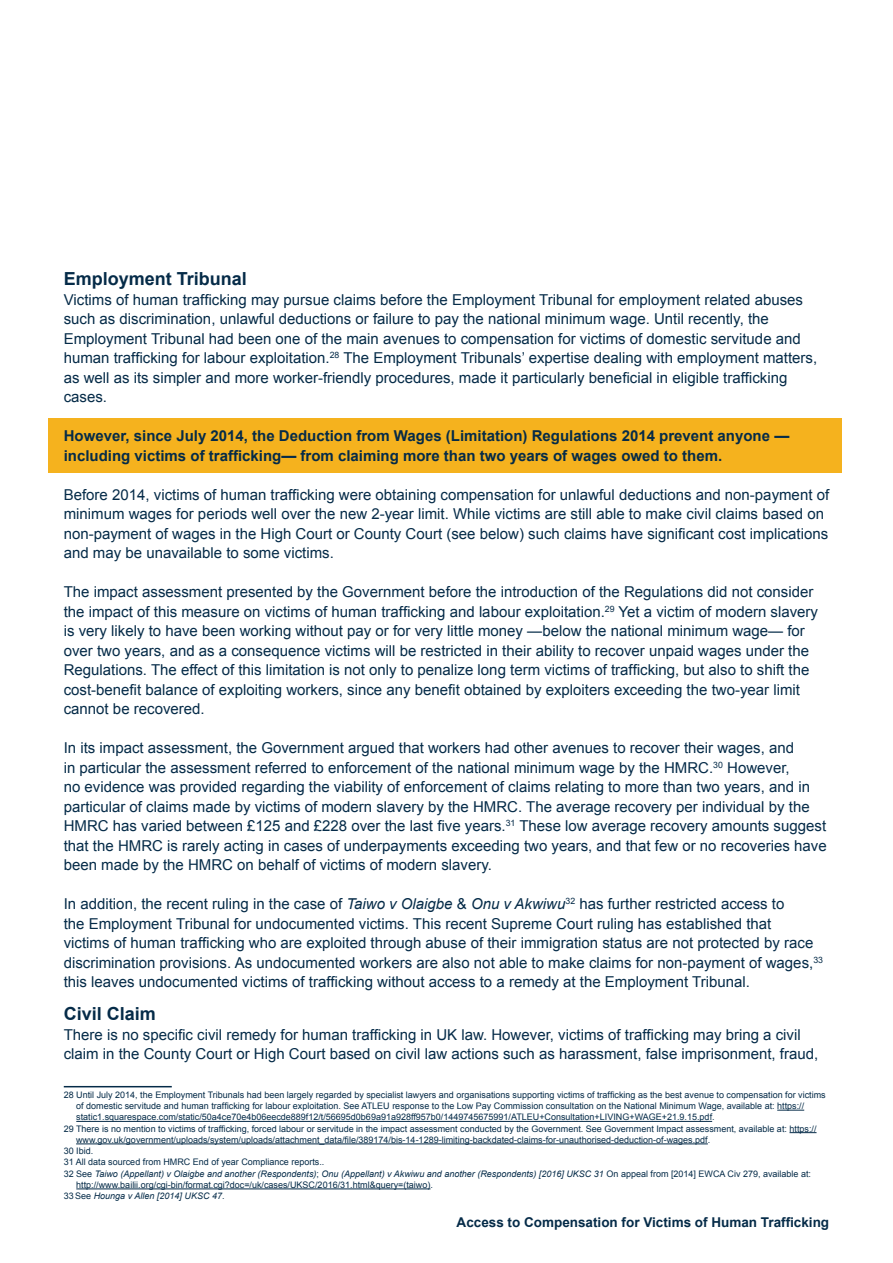
<style>
.page{position:relative;width:893px;height:1263px;background:#fff}
.page>*{position:absolute;margin:0;border:0;box-sizing:border-box;transform-origin:0 0}
.t1{font:700 18px "Arial";color:#052b48}
.t2{font:15px/19.5px "Arial";color:#052b48}
.t3{font:700 15px/19.5px "Arial";color:#052b48}
.t4{font:700 13.5px "Arial";color:#052b48}
.t5{font:9px "Arial";color:#052b48}
.t6{font:italic 9px "Arial";color:#052b48}
.s1{font-style:italic}
.s2{font-style:normal}
</style>
<div class="page">
<div style="left:49px;top:418px;width:793px;height:55px;background:#f5b21e"></div>
<hr style="left:64px;top:1086px;width:108px;height:1px;background:#052b48">
<svg style="left:777px;top:1110px;width:27px;height:1px"></svg>
<hr style="left:76px;top:1121px;width:636px;height:1px;background:#052b48">
<svg style="left:789px;top:1132px;width:27px;height:1px"></svg>
<hr style="left:76px;top:1143px;width:632px;height:1px;background:#052b48">
<hr style="left:76px;top:1188px;width:354px;height:1px;background:#052b48">
<p class="t1" style="left:64px;top:267px;width:185px">Employment Tribunal</p>
<p class="t2" style="left:64px;top:290px;width:755px">Victims of human trafficking may pursue claims before the Employment Tribunal for employment related abuses such as discrimination, unlawful deductions or failure to pay the national minimum wage. Until recently, the Employment Tribunal had been one of the main avenues to compensation for victims of domestic servitude and human trafficking for labour exploitation.<sup>28</sup> The Employment Tribunals’ expertise dealing with employment matters, as well as its simpler and more worker-friendly procedures, made it particularly beneficial in eligible trafficking cases.</p>
<p class="t3" style="left:64px;top:427px;width:727px">However, since July 2014, the Deduction from Wages (Limitation) Regulations 2014 prevent anyone — including victims of trafficking— from claiming more than two years of wages owed to them.</p>
<p class="t2" style="left:64px;top:485px;width:767px">Before 2014, victims of human trafficking were obtaining compensation for unlawful deductions and non-payment of minimum wages for periods well over the new 2-year limit. While victims are still able to make civil claims based on non-payment of wages in the High Court or County Court (see below) such claims have significant cost implications and may be unavailable to some victims.</p>
<p class="t2" style="left:64px;top:582px;width:756px">The impact assessment presented by the Government before the introduction of the Regulations did not consider the impact of this measure on victims of human trafficking and labour exploitation.<sup>29</sup> Yet a victim of modern slavery is very likely to have been working without pay or for very little money —below the national minimum wage— for over two years, and as a consequence victims will be restricted in their ability to recover unpaid wages under the Regulations. The effect of this limitation is not only to penalize long term victims of trafficking, but also to shift the cost-benefit balance of exploiting workers, since any benefit obtained by exploiters exceeding the two-year limit cannot be recovered.</p>
<p class="t2" style="left:64px;top:738px;width:764px">In its impact assessment, the Government argued that workers had other avenues to recover their wages, and<br>in particular the assessment referred to enforcement of the national minimum wage by the HMRC.<sup>30</sup> However,<br>no evidence was provided regarding the viability of enforcement of claims relating to more than two years, and in particular of claims made by victims of modern slavery by the HMRC. The average recovery per individual by the HMRC has varied between £125 and £228 over the last five years.<sup>31</sup> These low average recovery amounts suggest that the HMRC is rarely acting in cases of underpayments exceeding two years, and that few or no recoveries have been made by the HMRC on behalf of victims of modern slavery.</p>
<p class="t2" style="left:64px;top:894px;width:761px">In addition, the recent ruling in the case of <span class="s1">Taiwo v Olaigbe</span> &amp; <span class="s1">Onu v Akwiwu</span><sup>32</sup> has further restricted access to<br>the Employment Tribunal for undocumented victims. This recent Supreme Court ruling has established that<br>victims of human trafficking who are exploited through abuse of their immigration status are not protected by race discrimination provisions. As undocumented workers are also not able to make claims for non-payment of wages,<sup>33 </sup>this leaves undocumented victims of trafficking without access to a remedy at the Employment Tribunal.</p>
<p class="t1" style="left:64px;top:1002px;width:94px">Civil Claim</p>
<p class="t2" style="left:64px;top:1025px;width:756px">There is no specific civil remedy for human trafficking in UK law. However, victims of trafficking may bring a civil claim in the County Court or High Court based on civil law actions such as harassment, false imprisonment, fraud,</p>
<p class="t5" style="left:64px;top:1089px;width:763px">28 Until July 2014, the Employment Tribunals had been largely regarded by specialist lawyers and organisations supporting victims of trafficking as the best avenue to compensation for victims</p>
<p class="t5" style="left:76px;top:1100px;width:729px">of domestic servitude and human trafficking for labour exploitation. See ATLEU response to the Low Pay Commission consultation on the National Minimum Wage, available at: https://</p>
<p class="t5" style="left:76px;top:1111px;width:640px">static1.squarespace.com/static/50a4ce70e4b06eecde889f12/t/56695d0b69a91a928ff957b0/1449745675991/ATLEU+Consultation+LIVING+WAGE+21.9.15.pdf.</p>
<p class="t5" style="left:64px;top:1123px;width:754px">29 There is no mention to victims of trafficking, forced labour or servitude in the impact assessment conducted by the Government. See Government Impact assessment, available at: https://</p>
<p class="t5" style="left:76px;top:1134px;width:636px">www.gov.uk/government/uploads/system/uploads/attachment_data/file/389174/bis-14-1289-limiting-backdated-claims-for-unauthorised-deduction-of-wages.pdf.</p>
<p class="t5" style="left:64px;top:1145px;width:31px">30 Ibid.</p>
<p class="t5" style="left:64px;top:1156px;width:262px">31 All data sourced from HMRC End of year Compliance reports..</p>
<p class="t6" style="left:64px;top:1168px;width:749px"><span class="s2">32 See</span> Taiwo (Appellant) v Olaigbe and another (Respondents)<span class="s2">;</span> Onu (Appellant) v Akwiwu and another (Respondents) [2016] UKSC 31 <span class="s2">On appeal from [2014] EWCA Civ 279, available at:</span></p>
<p class="t5" style="left:76px;top:1179px;width:358px">http://www.bailii.org/cgi-bin/format.cgi?doc=/uk/cases/UKSC/2016/31.html&amp;query=(taiwo).</p>
<p class="t6" style="left:64px;top:1190px;width:162px"><span class="s2">33 See</span> Hounga v Allen [2014] UKSC 47<span class="s2">.</span></p>
<p class="t4" style="left:457px;top:1213px;width:374px">Access to Compensation for Victims of Human Trafficking</p>
</div>
